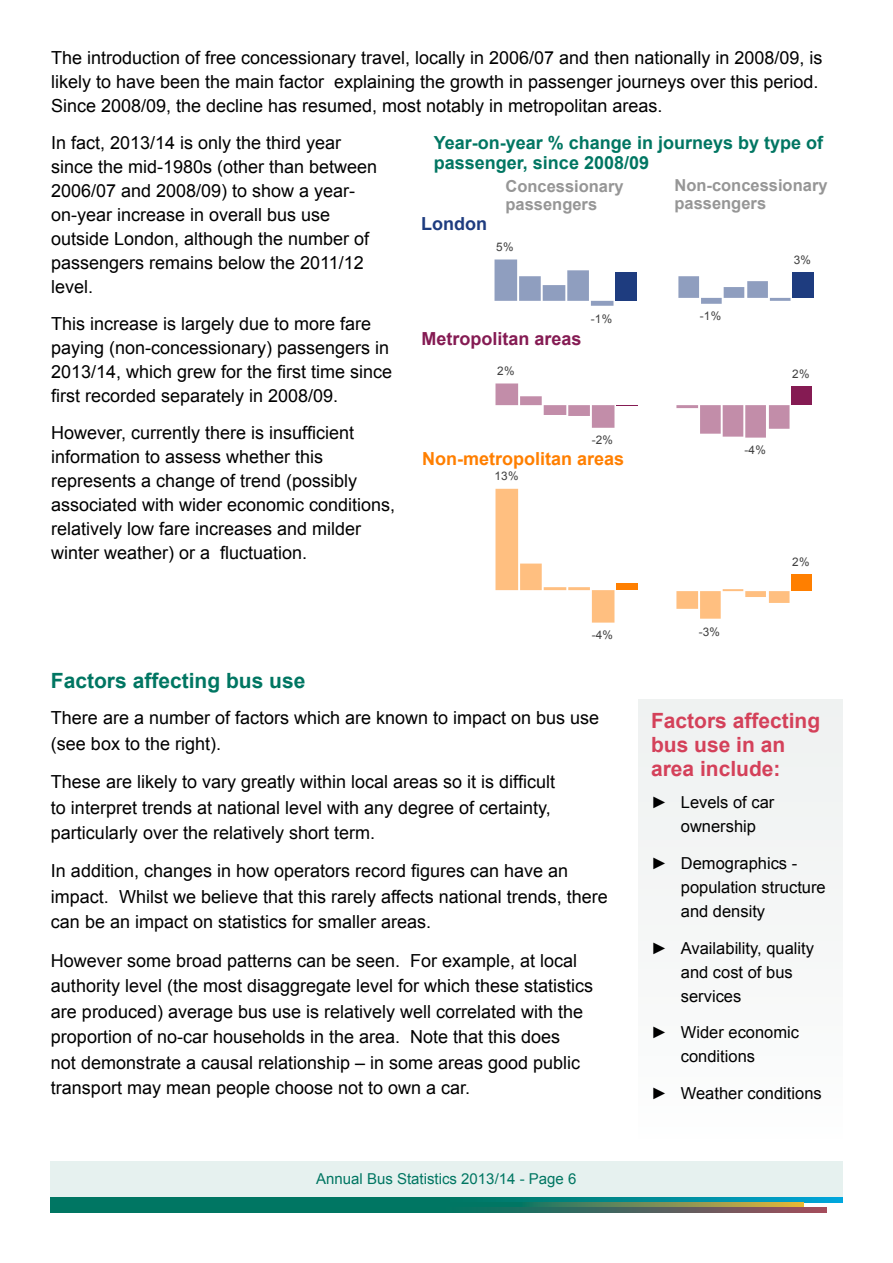
<style>
.page{position:relative;width:893px;height:1263px;background:#fff}
.page>*{position:absolute;margin:0;border:0;box-sizing:border-box;transform-origin:0 0}
.t1{font:700 21px/24px "Arial";color:#d4415a}
.bold_intro_text{font:700 21px "Arial";color:#007662}
.para_mt{font:18px/24px "Arial";color:#000}
.bold_intro_text-2{font:700 18px/19.5px "Arial";color:#007662}
.para_mt-2{font:700 18px "Arial";color:#ff7f00}
.para_mt-3{font:700 18px "Arial";color:#851b53}
.para_mt-4{font:700 18px "Arial";color:#1e3c7f}
.t2{font:16.5px/24px "Arial";color:#000}
.para_mt-5{font:700 16.5px/18px "Arial";color:#969696}
.t3{font:15px "Arial";color:#007662}
.t4{font:11.85px "Arial";color:#404040}
</style>
<div class="page">
<div style="left:50px;top:1161px;width:792px;height:36px;background:#e6f1ef"></div>
<svg style="left:50px;top:1197px;width:792px;height:5px;background:#00817d"></svg>
<svg style="left:50px;top:1202px;width:753px;height:5px;background:#2f805c"></svg>
<svg style="left:50px;top:1207px;width:777px;height:6px;background:#266c60"></svg>
<div style="left:615px;top:272px;width:22px;height:29px;background:#1e3c7f"></div>
<svg style="left:494px;top:259px;width:119px;height:47px"></svg>
<div style="left:616px;top:583px;width:22px;height:7px;background:#ff7f00"></div>
<svg style="left:495px;top:489px;width:119px;height:134px"></svg>
<div style="left:791px;top:574px;width:21px;height:17px;background:#ff7f00"></div>
<svg style="left:676px;top:589px;width:113px;height:30px"></svg>
<svg style="left:495px;top:383px;width:143px;height:45px"></svg>
<div style="left:791px;top:386px;width:21px;height:19px;background:#851b53"></div>
<svg style="left:676px;top:405px;width:113px;height:33px"></svg>
<div style="left:792px;top:272px;width:22px;height:26px;background:#1e3c7f"></div>
<svg style="left:678px;top:276px;width:112px;height:28px"></svg>
<div style="left:638px;top:699px;width:204px;height:439px;background:#f5f6f6"></div>
<p class="para_mt" style="left:51px;top:46px;width:773px">The introduction of free concessionary travel, locally in 2006/07 and then nationally in 2008/09, is likely to have been the main factor explaining the growth in passenger journeys over this period.<br>Since 2008/09, the decline has resumed, most notably in metropolitan areas.</p>
<p class="para_mt" style="left:51px;top:131px;width:328px">In fact, 2013/14 is only the third year since the mid-1980s (other than between 2006/07 and 2008/09) to show a year&shy;on-year increase in overall bus use outside London, although the number of passengers remains below the 2011/12 level.</p>
<p class="para_mt" style="left:51px;top:312px;width:343px">This increase is largely due to more fare paying (non-concessionary) passengers in 2013/14, which grew for the first time since first recorded separately in 2008/09.</p>
<p class="para_mt" style="left:51px;top:420px;width:346px">However, currently there is insufficient information to assess whether this represents a change of trend (possibly associated with wider economic conditions, relatively low fare increases and milder winter weather) or a fluctuation.</p>
<p class="bold_intro_text" style="left:51px;top:667px;width:256px">Factors affecting bus use</p>
<p class="bold_intro_text-2" style="left:434px;top:134px;width:391px">Year-on-year % change in journeys by type of passenger, since 2008/09</p>
<p class="para_mt-4" style="left:421px;top:211px;width:67px">London</p>
<p class="para_mt-5" style="left:505px;top:177px;width:120px">Concessionary passengers</p>
<p class="para_mt-5" style="left:674px;top:176px;width:155px">Non-concessionary passengers</p>
<p class="t4" style="left:496px;top:239px;width:19px">5%</p>
<p class="t4" style="left:794px;top:252px;width:19px">3%</p>
<p class="t4" style="left:591px;top:311px;width:23px">-1%</p>
<p class="t4" style="left:700px;top:308px;width:23px">-1%</p>
<p class="para_mt-3" style="left:421px;top:327px;width:162px">Metropolitan areas</p>
<p class="t4" style="left:497px;top:363px;width:19px">2%</p>
<p class="t4" style="left:592px;top:432px;width:23px">-2%</p>
<p class="para_mt-2" style="left:422px;top:446px;width:204px">Non-metropolitan areas</p>
<p class="t4" style="left:494px;top:468px;width:26px">13%</p>
<p class="t4" style="left:744px;top:442px;width:23px">-4%</p>
<p class="t4" style="left:792px;top:366px;width:19px">2%</p>
<p class="t4" style="left:592px;top:627px;width:23px">-4%</p>
<p class="t4" style="left:699px;top:624px;width:23px">-3%</p>
<p class="t4" style="left:792px;top:554px;width:19px">2%</p>
<p class="para_mt" style="left:51px;top:705px;width:550px;line-height:25.5px">There are a number of factors which are known to impact on bus use (see box to the right).</p>
<p class="para_mt" style="left:51px;top:769px;width:506px;line-height:25.5px">These are likely to vary greatly within local areas so it is difficult to interpret trends at national level with any degree of certainty, particularly over the relatively short term.</p>
<p class="para_mt" style="left:51px;top:858px;width:558px;line-height:25.5px">In addition, changes in how operators record figures can have an impact. Whilst we believe that this rarely affects national trends, there can be an impact on statistics for smaller areas.</p>
<p class="para_mt" style="left:51px;top:948px;width:544px;line-height:25.5px">However some broad patterns can be seen. For example, at local authority level (the most disaggregate level for which these statistics are produced) average bus use is relatively well correlated with the proportion of no-car households in the area. Note that this does<br>not demonstrate a causal relationship – in some areas good public transport may mean people choose not to own a car.</p>
<p class="t3" style="left:316px;top:1169px;width:262px">Annual Bus Statistics 2013/14 - Page 6</p>
<p class="t1" style="left:651px;top:709px;width:171px">Factors affecting bus use in an area include:</p>
<p class="t2" style="left:681px;top:790px;width:95px;text-indent:-30px">► Levels of car ownership</p>
<p class="t2" style="left:681px;top:851px;width:146px;text-indent:-30px">► Demographics - population structure and density</p>
<p class="t2" style="left:681px;top:936px;width:135px;text-indent:-30px">► Availability, quality and cost of bus services</p>
<p class="t2" style="left:681px;top:1021px;width:120px;text-indent:-30px">► Wider economic conditions</p>
<p class="t2" style="left:651px;top:1081px;width:172px">► Weather conditions</p>
</div>
